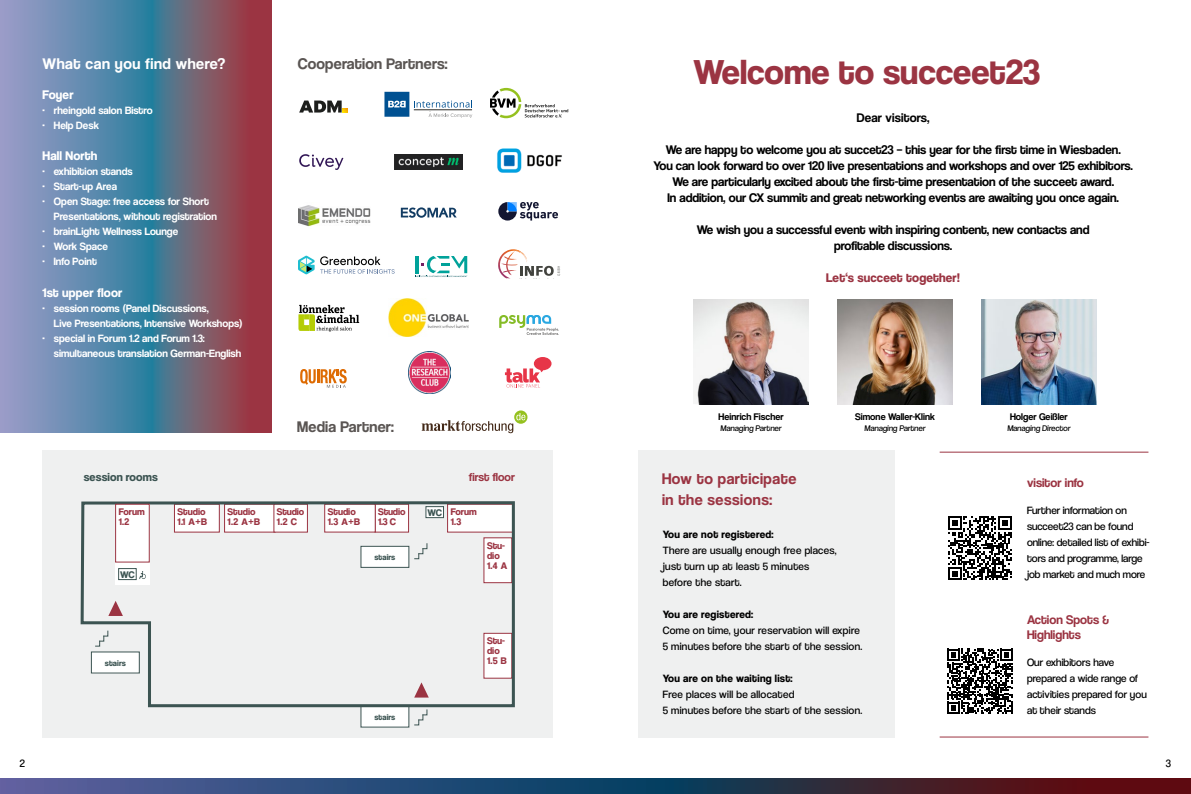
<style>
.page{position:relative;width:1191px;height:794px;background:#fff}
.page>*{position:absolute;margin:0;border:0;box-sizing:border-box;transform-origin:0 0}
.t1{font:700 36px "Coolvetica Rg";color:#9b3442}
.t2{font:16px "Coolvetica Rg";letter-spacing:.01em;color:#5a5553}
.t3{font:16px/21px "Coolvetica Rg";letter-spacing:.03em;color:#9b3442}
.t4{font:16px "Coolvetica Rg";letter-spacing:.03em;color:#fff}
.t5{font:13px/16px "Coolvetica Rg";letter-spacing:-.005em;color:#000;text-align:center}
.t6{font:13px/15px "Coolvetica Rg";color:#9b3442}
.t7{font:700 13px "Coolvetica Rg";letter-spacing:.01em;color:#fff}
.t8{font:700 13px "Coolvetica Rg";letter-spacing:.01em;color:#9b3442}
.t9{font:700 12px "Coolvetica Rg";letter-spacing:.01em;color:#3c5452}
.t10{font:12px "Coolvetica Rg";color:#9b3442}
.t11{font:11px/15px "Coolvetica Rg";color:#fff}
.t12{font:11px/16px "Coolvetica Bk";letter-spacing:.025em;color:#000}
.t13{font:11px/16px "Coolvetica Bk";letter-spacing:.005em;color:#000}
.t14{font:700 11px "Coolvetica Rg";letter-spacing:.025em;color:#000}
.t15{font:700 10px/10px "Coolvetica Rg";color:#9b3442}
.t16{font:10px "Coolvetica Rg";color:#000}
.t17{font:700 10px "Coolvetica Rg";color:#3c5452}
.t18{font:8.5px "Coolvetica Bk";color:#000}
.t19{font:700 8.5px "Coolvetica Rg";letter-spacing:.01em;color:#3c5452}
.s1{font-family:"Coolvetica Hv"}
</style>
<div class="page">
<svg style="left:0;top:0;width:272px;height:432px;background:#6e7591"></svg>
<div style="left:637px;top:450px;width:257px;height:287px;background:#eff0f0"></div>
<div style="left:43px;top:450px;width:510px;height:287px;background:#eff0f0"></div>
<svg style="left:0;top:779px;width:1191px;height:15px;background:#353a5a"></svg>
<img style="left:837px;top:299px;width:115px;height:105px">
<img style="left:693px;top:299px;width:115px;height:105px">
<img style="left:981px;top:299px;width:115px;height:105px">
<hr style="left:939px;top:452px;width:209px;height:1px;background:#9b3442">
<hr style="left:939px;top:737px;width:209px;height:1px;background:#9b3442">
<svg style="left:948px;top:516px;width:63px;height:64px"></svg>
<svg style="left:401px;top:207px;width:56px;height:11px"></svg>
<img style="left:409px;top:351px;width:41px;height:42px">
<svg style="left:299px;top:305px;width:60px;height:26px"></svg>
<img style="left:497px;top:148px;width:65px;height:25px">
<svg style="left:505px;top:357px;width:46px;height:30px"></svg>
<svg style="left:300px;top:369px;width:47px;height:19px"></svg>
<svg style="left:498px;top:202px;width:60px;height:18px"></svg>
<svg style="left:299px;top:101px;width:48px;height:12px"></svg>
<img style="left:395px;top:154px;width:68px;height:16px">
<svg style="left:298px;top:256px;width:96px;height:18px"></svg>
<img style="left:389px;top:299px;width:79px;height:37px">
<svg style="left:498px;top:249px;width:62px;height:30px"></svg>
<svg style="left:499px;top:315px;width:60px;height:20px"></svg>
<svg style="left:384px;top:92px;width:88px;height:26px"></svg>
<svg style="left:299px;top:154px;width:44px;height:16px"></svg>
<svg style="left:490px;top:88px;width:78px;height:30px"></svg>
<img style="left:298px;top:205px;width:73px;height:22px">
<svg style="left:415px;top:256px;width:52px;height:21px"></svg>
<svg style="left:514px;top:410px;width:13px;height:14px"></svg>
<svg style="left:421px;top:413px;width:104px;height:20px"></svg>
<svg style="left:947px;top:648px;width:65px;height:66px"></svg>
<div style="left:361px;top:706px;width:48px;height:21px;background:#fff"></div>
<svg style="left:414px;top:709px;width:14px;height:17px"></svg>
<svg style="left:80px;top:501px;width:435px;height:207px"></svg>
<div style="left:115px;top:504px;width:34px;height:81px;background:#fff"></div>
<div style="left:426px;top:506px;width:17px;height:11px;background:#fff"></div>
<div style="left:426px;top:506px;width:18px;height:12px;border:1px solid #3c5452"></div>
<div style="left:118px;top:568px;width:18px;height:12px;border:1px solid #3c5452"></div>
<svg style="left:139px;top:571px;width:7px;height:8px"></svg>
<div style="left:115px;top:504px;width:34px;height:58px;border:1px solid #9b3442"></div>
<p class="t4" style="left:43px;top:54px;width:184px">What can you find where?</p>
<p class="t7" style="left:43px;top:87px;width:32px">Foyer</p>
<p class="t11" style="left:43px;top:102px;width:112px"><span class="s1">·</span> rheingold salon Bistro <span class="s1">·</span> Help Desk</p>
<p class="t7" style="left:43px;top:148px;width:56px">Hall North</p>
<p class="t11" style="left:43px;top:163px;width:92px"><span class="s1">·</span> exhibition stands</p>
<p class="t11" style="left:43px;top:178px;width:76px"><span class="s1">·</span> Start-up Area</p>
<p class="t11" style="left:43px;top:194px;width:168px"><span class="s1">·</span> Open Stage: free access for Short</p>
<p class="t11" style="left:54px;top:209px;width:165px">Presentations, without registration</p>
<p class="t11" style="left:43px;top:224px;width:137px"><span class="s1">·</span> brainLight Wellness Lounge</p>
<p class="t11" style="left:43px;top:239px;width:67px"><span class="s1">·</span> Work Space</p>
<p class="t11" style="left:43px;top:254px;width:56px"><span class="s1">·</span> Info Point</p>
<p class="t7" style="left:43px;top:285px;width:81px">1st upper floor</p>
<p class="t11" style="left:43px;top:300px;width:168px"><span class="s1">·</span> session rooms (Panel Discussions,</p>
<p class="t11" style="left:54px;top:315px;width:190px">Live Presentations, Intensive Workshops)</p>
<p class="t11" style="left:43px;top:331px;width:164px"><span class="s1">·</span> special in Forum 1.2 and Forum 1.3:</p>
<p class="t11" style="left:54px;top:346px;width:189px">simultaneous translation German-English</p>
<p class="t9" style="left:84px;top:470px;width:75px">session rooms</p>
<p class="t2" style="left:298px;top:54px;width:151px">Cooperation Partners:</p>
<p class="t2" style="left:297px;top:417px;width:98px">Media Partner:</p>
<p class="t10" style="left:469px;top:470px;width:47px">first floor</p>
<p class="t15" style="left:119px;top:506px;width:27px">Forum<br>1.2</p>
<p class="t17" style="left:120px;top:568px;width:16px">WC</p>
<p class="t19" style="left:105px;top:658px;width:22px">stairs</p>
<p class="t15" style="left:328px;top:506px;width:34px">Studio<br>1.3 A+B</p>
<p class="t17" style="left:427px;top:507px;width:16px">WC</p>
<p class="t15" style="left:177px;top:506px;width:31px">Studio<br>1.1 A+B</p>
<p class="t15" style="left:228px;top:506px;width:34px">Studio<br>1.2 A+B</p>
<p class="t15" style="left:277px;top:506px;width:29px">Studio<br>1.2 C</p>
<p class="t15" style="left:378px;top:506px;width:29px">Studio<br>1.3 C</p>
<p class="t15" style="left:450px;top:506px;width:27px">Forum<br>1.3</p>
<p class="t19" style="left:374px;top:552px;width:22px">stairs</p>
<p class="t15" style="left:487px;top:540px;width:22px">Stu&shy;dio<br>1.4 A</p>
<p class="t19" style="left:374px;top:712px;width:22px">stairs</p>
<p class="t15" style="left:487px;top:635px;width:21px">Stu&shy;dio<br>1.5 B</p>
<h1 class="t1" style="left:693px;top:51px;width:348px">Welcome to succeet23</h1>
<p class="t5" style="left:857px;top:109px;width:74px">Dear visitors,</p>
<p class="t5" style="left:653px;top:141px;width:481px">We are happy to welcome you at succet23 – this year for the first time in Wiesbaden.<br>You can look forward to over 120 live presentations and workshops and over 125 exhibitors.<br>We are particularly excited about the first-time presentation of the succeet award.<br>In addition, our CX summit and great networking events are awaiting you once again.</p>
<p class="t5" style="left:697px;top:221px;width:394px">We wish you a successful event with inspiring content, new contacts and profitable discussions.</p>
<p class="t8" style="left:826px;top:270px;width:135px">Let‘s succeet together!</p>
<p class="t16" style="left:718px;top:411px;width:66px">Heinrich Fischer</p>
<p class="t18" style="left:720px;top:423px;width:63px">Managing Partner</p>
<p class="t16" style="left:855px;top:411px;width:81px">Simone Waller-Klink</p>
<p class="t18" style="left:864px;top:423px;width:63px">Managing Partner</p>
<p class="t16" style="left:1010px;top:411px;width:59px">Holger Geißler</p>
<p class="t18" style="left:1007px;top:423px;width:65px">Managing Director</p>
<p class="t3" style="left:662px;top:468px;width:136px">How to participate in the sessions:</p>
<p class="t6" style="left:1027px;top:475px;width:58px">visitor info</p>
<p class="t13" style="left:1027px;top:502px;width:124px">Further information on succeet23 can be found online: detailed list of exhibi&shy;tors and programme, large job market and much more</p>
<p class="t6" style="left:1027px;top:612px;width:84px">Action Spots &amp;<br>Highlights</p>
<p class="t13" style="left:1027px;top:654px;width:121px">Our exhibitors have prepared a wide range of activities prepared for you at their stands</p>
<p class="t14" style="left:663px;top:528px;width:112px">You are not registered:</p>
<p class="t12" style="left:663px;top:542px;width:175px">There are usually enough free places, just turn up at least 5 minutes before the start.</p>
<p class="t14" style="left:663px;top:608px;width:92px">You are registered:</p>
<p class="t12" style="left:663px;top:622px;width:201px">Come on time, your reservation will expire<br>5 minutes before the start of the session.</p>
<p class="t14" style="left:663px;top:672px;width:131px">You are on the waiting list:</p>
<p class="t12" style="left:663px;top:686px;width:201px">Free places will be allocated<br>5 minutes before the start of the session.</p>
<p class="t13" style="left:20px;top:755px;width:7px">2</p>
<p class="t13" style="left:1166px;top:755px;width:7px">3</p>
</div>
